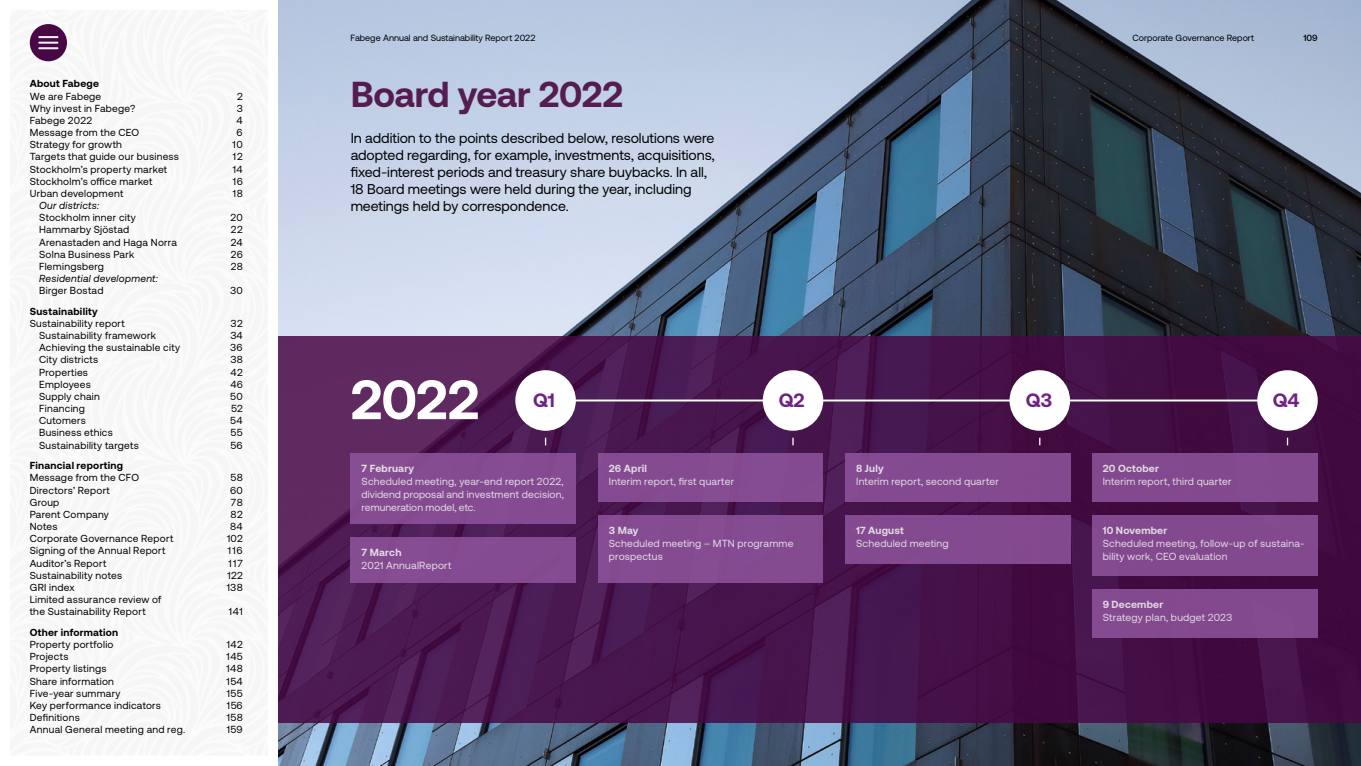
<style>
.page{position:relative;width:1361px;height:766px;background:#fff}
.page>*{position:absolute;margin:0;border:0;box-sizing:border-box;transform-origin:0 0}
.t1{font:700 55.35px "Aeonik";color:#fff}
.t2{font:700 36px "Aeonik";letter-spacing:-.015em;color:#551c51}
.t3{font:700 19.35px "Aeonik";letter-spacing:-.005em;color:#702283}
.t4{font:14.1px/17px "Aeonik";color:#000}
.t5{font:10.35px/12.9px "Aeonik";letter-spacing:.02em;color:#fff}
.t6{font:700 10.35px "Aeonik";letter-spacing:.02em;color:#fff}
.t7{font:10.2px/12.1px "Aeonik";letter-spacing:.025em;color:#000}
.t8{font:700 10.2px "Aeonik";letter-spacing:.025em;color:#000}
.t9{font:italic 10.2px "Aeonik";letter-spacing:.025em;color:#000}
.t10{font:9px "Aeonik";color:#000}
.t11{font:500 9px "Aeonik";color:#000}
</style>
<div class="page">
<img style="left:278px;top:0;width:1083px;height:765px">
<svg style="left:278px;top:336px;width:1083px;height:386px;background:#49164e"></svg>
<div style="left:351px;top:453px;width:225px;height:70px;background:#854c92"></div>
<div style="left:351px;top:537px;width:225px;height:46px;background:#854b92"></div>
<div style="left:598px;top:453px;width:224px;height:48px;background:#844b91"></div>
<div style="left:845px;top:515px;width:225px;height:49px;background:#844a90"></div>
<div style="left:845px;top:453px;width:225px;height:48px;background:#844a90"></div>
<div style="left:1092px;top:515px;width:225px;height:61px;background:#83498f"></div>
<div style="left:1092px;top:589px;width:225px;height:49px;background:#83498f"></div>
<div style="left:598px;top:515px;width:224px;height:68px;background:#844b91"></div>
<div style="left:1092px;top:453px;width:225px;height:48px;background:#83498f"></div>
<hr style="left:561px;top:399px;width:742px;height:2px;background:#fff">
<div style="left:1257px;top:370px;width:60px;height:60px;background:#fff;border-radius:50%"></div>
<div style="left:1009px;top:370px;width:61px;height:60px;background:#fff;border-radius:50%"></div>
<div style="left:763px;top:370px;width:60px;height:60px;background:#fff;border-radius:50%"></div>
<div style="left:515px;top:370px;width:61px;height:60px;background:#fff;border-radius:50%"></div>
<div style="left:11px;top:11px;width:257px;height:744px;background:#f5f7f5"></div>
<div style="left:30px;top:24px;width:37px;height:37px;background:#480845;border-radius:50%"></div>
<svg style="left:39px;top:36px;width:18px;height:13px"></svg>
<p class="t8" style="left:30px;top:78px;width:71px">About Fabege</p>
<p class="t7" style="left:30px;top:90px;width:73px">We are Fabege</p>
<p class="t7" style="left:237px;top:90px;width:7px">2</p>
<p class="t7" style="left:30px;top:102px;width:107px">Why invest in Fabege?</p>
<p class="t7" style="left:237px;top:102px;width:8px">3</p>
<p class="t7" style="left:30px;top:114px;width:64px">Fabege 2022</p>
<p class="t7" style="left:237px;top:114px;width:8px">4</p>
<p class="t7" style="left:30px;top:126px;width:111px">Message from the CEO</p>
<p class="t7" style="left:237px;top:126px;width:8px">6</p>
<p class="t7" style="left:30px;top:139px;width:94px">Strategy for growth</p>
<p class="t7" style="left:232px;top:139px;width:12px">10</p>
<p class="t7" style="left:30px;top:151px;width:151px">Targets that guide our business</p>
<p class="t7" style="left:233px;top:151px;width:11px">12</p>
<p class="t7" style="left:30px;top:163px;width:139px">Stockholm’s property market</p>
<p class="t7" style="left:233px;top:163px;width:11px">14</p>
<p class="t7" style="left:30px;top:175px;width:124px">Stockholm’s office market</p>
<p class="t7" style="left:233px;top:175px;width:12px">16</p>
<p class="t7" style="left:30px;top:187px;width:95px">Urban development</p>
<p class="t7" style="left:233px;top:187px;width:11px">18</p>
<p class="t9" style="left:39px;top:200px;width:61px">Our districts:</p>
<p class="t7" style="left:39px;top:211px;width:98px">Stockholm inner city</p>
<p class="t7" style="left:230px;top:211px;width:14px">20</p>
<p class="t7" style="left:39px;top:224px;width:92px">Hammarby Sjöstad</p>
<p class="t7" style="left:231px;top:224px;width:14px">22</p>
<p class="t7" style="left:39px;top:236px;width:139px">Arenastaden and Haga Norra</p>
<p class="t7" style="left:231px;top:236px;width:13px">24</p>
<p class="t7" style="left:39px;top:248px;width:97px">Solna Business Park</p>
<p class="t7" style="left:231px;top:248px;width:14px">26</p>
<p class="t7" style="left:39px;top:260px;width:66px">Flemingsberg</p>
<p class="t7" style="left:231px;top:260px;width:13px">28</p>
<p class="t9" style="left:39px;top:273px;width:120px">Residential development:</p>
<p class="t7" style="left:39px;top:284px;width:66px">Birger Bostad</p>
<p class="t7" style="left:230px;top:284px;width:14px">30</p>
<p class="t8" style="left:30px;top:305px;width:69px">Sustainability</p>
<p class="t7" style="left:30px;top:317px;width:97px">Sustainability report</p>
<p class="t7" style="left:231px;top:317px;width:14px">32</p>
<p class="t7" style="left:39px;top:329px;width:118px">Sustainability framework</p>
<p class="t7" style="left:230px;top:329px;width:14px">34</p>
<p class="t7" style="left:39px;top:341px;width:142px">Achieving the sustainable city</p>
<p class="t7" style="left:230px;top:341px;width:14px">36</p>
<p class="t7" style="left:39px;top:354px;width:61px">City districts</p>
<p class="t7" style="left:230px;top:354px;width:14px">38</p>
<p class="t7" style="left:39px;top:366px;width:50px">Properties</p>
<p class="t7" style="left:230px;top:366px;width:14px">42</p>
<p class="t7" style="left:39px;top:378px;width:53px">Employees</p>
<p class="t7" style="left:230px;top:378px;width:14px">46</p>
<p class="t7" style="left:39px;top:390px;width:62px">Supply chain</p>
<p class="t7" style="left:230px;top:390px;width:14px">50</p>
<p class="t7" style="left:39px;top:402px;width:47px">Financing</p>
<p class="t7" style="left:231px;top:402px;width:13px">52</p>
<p class="t7" style="left:39px;top:414px;width:48px">Cutomers</p>
<p class="t7" style="left:230px;top:414px;width:14px">54</p>
<p class="t7" style="left:39px;top:426px;width:75px">Business ethics</p>
<p class="t7" style="left:231px;top:426px;width:14px">55</p>
<p class="t7" style="left:39px;top:439px;width:101px">Sustainability targets</p>
<p class="t7" style="left:230px;top:439px;width:14px">56</p>
<p class="t8" style="left:30px;top:459px;width:95px">Financial reporting</p>
<p class="t7" style="left:30px;top:471px;width:111px">Message from the CFO</p>
<p class="t7" style="left:230px;top:471px;width:14px">58</p>
<p class="t7" style="left:30px;top:484px;width:82px">Directors’ Report</p>
<p class="t7" style="left:230px;top:484px;width:14px">60</p>
<p class="t7" style="left:30px;top:496px;width:31px">Group</p>
<p class="t7" style="left:231px;top:496px;width:13px">78</p>
<p class="t7" style="left:30px;top:508px;width:81px">Parent Company</p>
<p class="t7" style="left:230px;top:508px;width:14px">82</p>
<p class="t7" style="left:30px;top:520px;width:29px">Notes</p>
<p class="t7" style="left:230px;top:520px;width:14px">84</p>
<p class="t7" style="left:30px;top:532px;width:145px">Corporate Governance Report</p>
<p class="t7" style="left:227px;top:532px;width:17px">102</p>
<p class="t7" style="left:30px;top:544px;width:137px">Signing of the Annual Report</p>
<p class="t7" style="left:228px;top:544px;width:16px">116</p>
<p class="t7" style="left:30px;top:556px;width:78px">Auditor’s Report</p>
<p class="t7" style="left:228px;top:556px;width:16px">117</p>
<p class="t7" style="left:30px;top:569px;width:94px">Sustainability notes</p>
<p class="t7" style="left:227px;top:569px;width:17px">122</p>
<p class="t7" style="left:30px;top:581px;width:46px">GRI index</p>
<p class="t7" style="left:227px;top:581px;width:18px">138</p>
<p class="t7" style="left:30px;top:593px;width:133px">Limited assurance review of the Sustainability Report</p>
<p class="t7" style="left:229px;top:605px;width:16px">141</p>
<p class="t8" style="left:30px;top:626px;width:90px">Other information</p>
<p class="t7" style="left:30px;top:638px;width:85px">Property portfolio</p>
<p class="t7" style="left:227px;top:638px;width:18px">142</p>
<p class="t7" style="left:30px;top:650px;width:40px">Projects</p>
<p class="t7" style="left:227px;top:650px;width:18px">145</p>
<p class="t7" style="left:30px;top:662px;width:78px">Property listings</p>
<p class="t7" style="left:227px;top:662px;width:18px">148</p>
<p class="t7" style="left:30px;top:674px;width:86px">Share information</p>
<p class="t7" style="left:226px;top:674px;width:18px">154</p>
<p class="t7" style="left:30px;top:686px;width:92px">Five-year summary</p>
<p class="t7" style="left:227px;top:686px;width:18px">155</p>
<p class="t7" style="left:30px;top:699px;width:133px">Key performance indicators</p>
<p class="t7" style="left:227px;top:699px;width:17px">156</p>
<p class="t7" style="left:30px;top:711px;width:52px">Definitions</p>
<p class="t7" style="left:227px;top:711px;width:18px">158</p>
<p class="t7" style="left:30px;top:723px;width:157px">Annual General meeting and reg.</p>
<p class="t7" style="left:227px;top:723px;width:18px">159</p>
<p class="t10" style="left:351px;top:33px;width:186px">Fabege Annual and Sustainability Report 2022</p>
<p class="t10" style="left:1132px;top:33px;width:123px">Corporate Governance Report</p>
<p class="t11" style="left:1303px;top:33px;width:16px">109</p>
<h2 class="t2" style="left:351px;top:74px;width:274px">Board year 2022</h2>
<p class="t4" style="left:351px;top:129px;width:366px">In addition to the points described below, resolutions were adopted regarding, for example, investments, acquisitions, fixed-interest periods and treasury share buybacks. In all, 18 Board meetings were held during the year, including meetings held by correspondence.</p>
<h1 class="t1" style="left:351px;top:368px;width:130px">2022</h1>
<h3 class="t3" style="left:533px;top:389px;width:23px">Q1</h3>
<h3 class="t3" style="left:778px;top:389px;width:27px">Q2</h3>
<h3 class="t3" style="left:1026px;top:389px;width:28px">Q3</h3>
<h3 class="t3" style="left:1273px;top:389px;width:28px">Q4</h3>
<p class="t6" style="left:362px;top:462px;width:54px">7 February</p>
<p class="t5" style="left:362px;top:474px;width:204px;text-align:justify">Scheduled meeting, year-end report 2022, dividend proposal and investment decision, remuneration model, etc.</p>
<p class="t6" style="left:362px;top:546px;width:41px">7 March</p>
<p class="t5" style="left:362px;top:559px;width:91px">2021 AnnualReport</p>
<p class="t6" style="left:609px;top:462px;width:40px">26 April</p>
<p class="t5" style="left:609px;top:474px;width:127px">Interim report, first quarter</p>
<p class="t6" style="left:609px;top:524px;width:31px">3 May</p>
<p class="t5" style="left:609px;top:536px;width:186px">Scheduled meeting – MTN programme prospectus</p>
<p class="t6" style="left:856px;top:462px;width:29px">8 July</p>
<p class="t5" style="left:856px;top:474px;width:144px">Interim report, second quarter</p>
<p class="t6" style="left:856px;top:524px;width:49px">17 August</p>
<p class="t5" style="left:856px;top:536px;width:94px">Scheduled meeting</p>
<p class="t6" style="left:1102px;top:462px;width:58px">20 October</p>
<p class="t5" style="left:1102px;top:474px;width:130px">Interim report, third quarter</p>
<p class="t6" style="left:1102px;top:524px;width:66px">10 November</p>
<p class="t5" style="left:1102px;top:536px;width:203px">Scheduled meeting, follow-up of sustaina&shy;bility work, CEO evaluation</p>
<p class="t6" style="left:1102px;top:598px;width:62px">9 December</p>
<p class="t5" style="left:1102px;top:610px;width:131px">Strategy plan, budget 2023</p>
</div>
